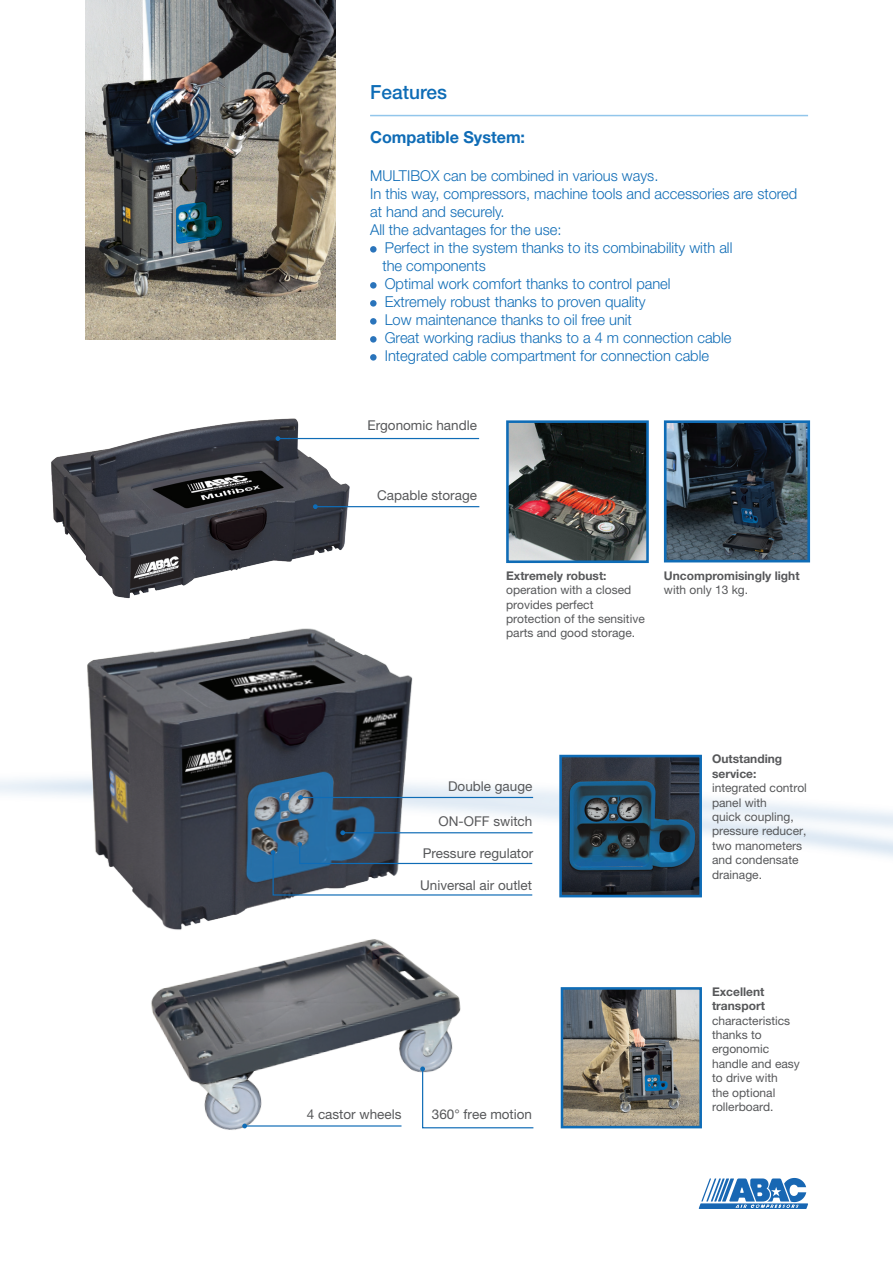
<style>
.page{position:relative;width:893px;height:1263px;background:#fff}
.page>*{position:absolute;margin:0;border:0;box-sizing:border-box;transform-origin:0 0}
.Tekst{font:500 19.5px "Helvetica Neue LT Std";color:#0d6cb6}
.Tekst-2{font:700 16.5px "Helvetica Neue LT Std";color:#0f6cb6}
.Tekst-3{font:300 15px/18px "Helvetica Neue LT Std";color:#0f6cb6}
.t1{font:13.5px "Helvetica Neue LT Pro";color:#57585a}
.t2{font:12px/14.4px "Helvetica Neue LT Pro";color:#57585a}
.t3{font:700 12px/14.4px "Helvetica Neue LT Pro";color:#57585a}
.s1{font-weight:700}
.s2{font-weight:400}
</style>
<div class="page">
<img style="left:668px;top:424px;width:138px;height:134px">
<div style="left:664px;top:420px;width:146px;height:142px;border:3px solid #0f6cb6"></div>
<img style="left:51px;top:418px;width:364px;height:169px">
<img style="left:0;top:587px;width:519px;height:267px">
<img style="left:97px;top:829px;width:501px;height:301px">
<hr style="left:343px;top:832px;width:189px;height:1px;background:#0f6cb6">
<svg style="left:340px;top:830px;width:5px;height:5px"></svg>
<hr style="left:301px;top:797px;width:232px;height:1px;background:#0f6cb6">
<svg style="left:298px;top:795px;width:5px;height:5px"></svg>
<hr style="left:315px;top:506px;width:164px;height:1px;background:#0f6cb6">
<svg style="left:313px;top:504px;width:5px;height:5px"></svg>
<hr style="left:278px;top:438px;width:201px;height:1px;background:#0f6cb6">
<svg style="left:276px;top:436px;width:4px;height:5px"></svg>
<svg style="left:271px;top:842px;width:262px;height:54px"></svg>
<hr style="left:245px;top:1125px;width:156px;height:1px;background:#0f6cb6">
<svg style="left:242px;top:1123px;width:5px;height:5px"></svg>
<img style="left:85px;top:0;width:251px;height:339px">
<svg style="left:699px;top:1178px;width:109px;height:31px"></svg>
<div style="left:370px;top:246px;width:7px;height:7px;background:#2a74bb;border-radius:50%"></div>
<div style="left:370px;top:282px;width:7px;height:7px;background:#2a74bb;border-radius:50%"></div>
<div style="left:370px;top:300px;width:7px;height:7px;background:#2a74bb;border-radius:50%"></div>
<div style="left:370px;top:318px;width:7px;height:7px;background:#2a74bb;border-radius:50%"></div>
<div style="left:370px;top:336px;width:7px;height:7px;background:#2a74bb;border-radius:50%"></div>
<div style="left:370px;top:354px;width:7px;height:7px;background:#2a74bb;border-radius:50%"></div>
<hr style="left:370px;top:115px;width:438px;height:1px;background:#92c6eb">
<img style="left:563px;top:759px;width:135px;height:134px">
<div style="left:559px;top:755px;width:143px;height:142px;border:3px solid #0f6cb6"></div>
<img style="left:565px;top:991px;width:133px;height:133px">
<div style="left:561px;top:987px;width:141px;height:141px;border:3px solid #0f6cb6"></div>
<img style="left:510px;top:424px;width:135px;height:135px">
<div style="left:506px;top:420px;width:143px;height:143px;border:3px solid #0f6cb6"></div>
<svg style="left:420px;top:1066px;width:115px;height:63px"></svg>
<p class="Tekst" style="left:370px;top:80px;width:78px">Features</p>
<p class="Tekst-2" style="left:370px;top:127px;width:157px">Compatible System:</p>
<p class="Tekst-3" style="left:370px;top:166px;width:290px">MULTIBOX can be combined in various ways.</p>
<p class="Tekst-3" style="left:370px;top:184px;width:429px">In this way, compressors, machine tools and accessories are stored at hand and securely.</p>
<p class="Tekst-3" style="left:370px;top:220px;width:193px">All the advantages for the use:</p>
<p class="Tekst-3" style="left:385px;top:238px;width:349px">Perfect in the system thanks to its combinability with all</p>
<p class="Tekst-3" style="left:382px;top:256px;width:105px">the components</p>
<p class="Tekst-3" style="left:385px;top:274px;width:287px">Optimal work comfort thanks to control panel</p>
<p class="Tekst-3" style="left:385px;top:292px;width:262px">Extremely robust thanks to proven quality</p>
<p class="Tekst-3" style="left:385px;top:310px;width:249px">Low maintenance thanks to oil free unit</p>
<p class="Tekst-3" style="left:385px;top:328px;width:348px">Great working radius thanks to a 4 m connection cable</p>
<p class="Tekst-3" style="left:385px;top:346px;width:326px">Integrated cable compartment for connection cable</p>
<p class="t1" style="left:367px;top:417px;width:111px">Ergonomic handle</p>
<p class="t1" style="left:377px;top:487px;width:101px">Capable storage</p>
<p class="t2" style="left:506px;top:568px;width:140px"><span class="s1">Extremely robust: </span>operation with a closed provides perfect protection of the sensitive parts and good storage.</p>
<p class="t3" style="left:664px;top:568px;width:137px">Uncompromisingly light <span class="s2">with only 13 kg.</span></p>
<p class="t1" style="left:448px;top:778px;width:86px">Double gauge</p>
<p class="t1" style="left:439px;top:813px;width:95px">ON-OFF switch</p>
<p class="t1" style="left:423px;top:845px;width:112px">Pressure regulator</p>
<p class="t1" style="left:420px;top:877px;width:113px">Universal air outlet</p>
<p class="t1" style="left:307px;top:1106px;width:96px">4 castor wheels</p>
<p class="t1" style="left:432px;top:1106px;width:102px">360° free motion</p>
<p class="t2" style="left:712px;top:752px;width:96px"><span class="s1">Outstanding service: </span>integrated control panel with<br>quick coupling, pressure reducer, two manometers and condensate drainage.</p>
<p class="t2" style="left:712px;top:984px;width:89px"><span class="s1">Excellent transport </span>characteristics thanks to ergonomic handle and easy to drive with<br>the optional rollerboard.</p>
</div>
